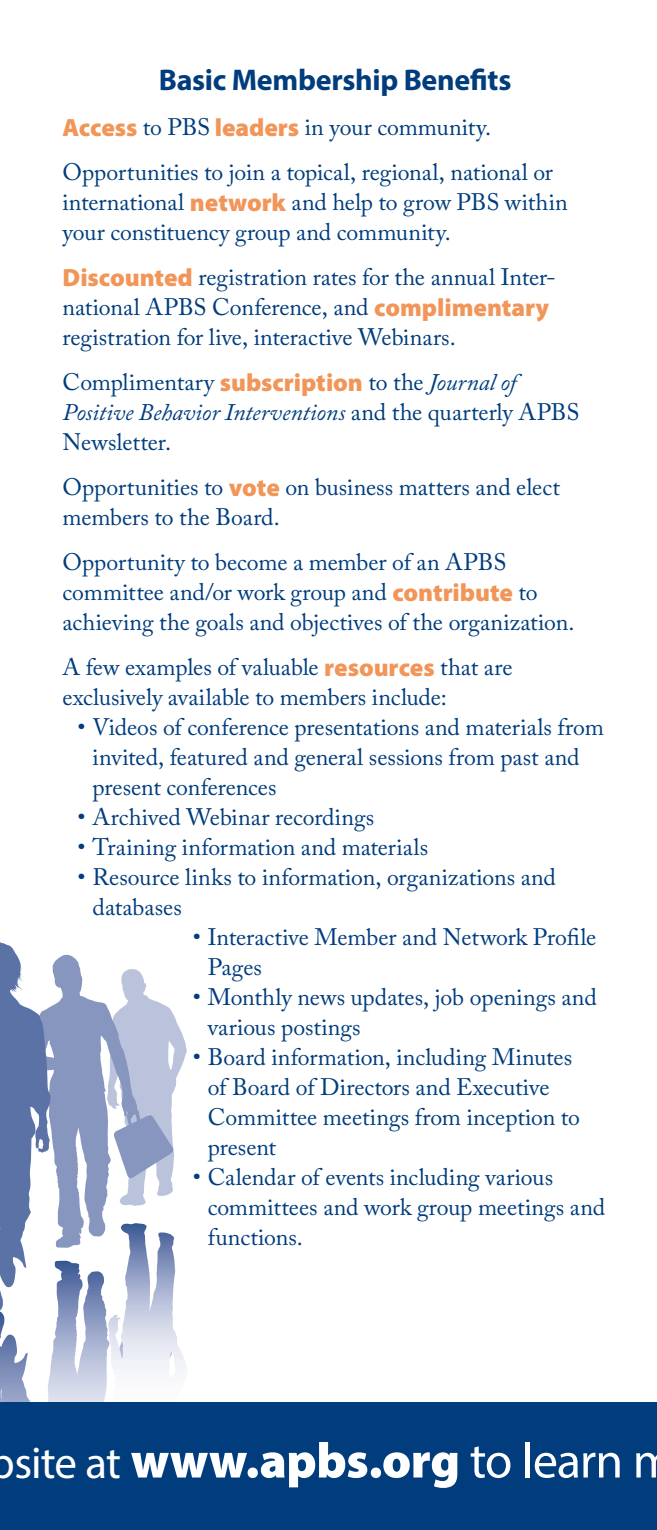
<style>
.page{position:relative;width:657px;height:1530px;background:#fff}
.page>*{position:absolute;margin:0;border:0;box-sizing:border-box;transform-origin:0 0}
.t1{font:900 50px "Myriad Pro";letter-spacing:-.01em;color:#fff}
.t2{font:700 30px "Myriad Pro";letter-spacing:-.01em;color:#013d7d}
.t3{font:23.75px/30px "Adobe Caslon Pro";letter-spacing:-.005em;color:#013d7d}
.s1{font-family:"Myriad Pro";font-weight:900;font-size:25px;color:#f19558}
.s2{font-style:italic}
.s3{font-weight:400;font-size:45px}
.s4{font-weight:400}
</style>
<div class="page">
<svg style="left:0;top:942px;width:187px;height:460px"></svg>
<div style="left:0;top:1402px;width:656px;height:128px;background:#013d7d"></div>
<p class="t2" style="left:159px;top:60px;width:354px">Basic Membership Benefits</p>
<p class="t3" style="left:62px;top:104px;width:491px;line-height:45px"><span class="s1">Access</span> to PBS <span class="s1">leaders</span> in your community.<br>Opportunities to join a topical, regional, national or</p>
<p class="t3" style="left:62px;top:187px;width:506px">international <span class="s1">network</span> and help to grow PBS within your constituency group and community.</p>
<p class="t3" style="left:62px;top:262px;width:492px"><span class="s1">Discounted</span> registration rates for the annual Inter&shy;national APBS Conference, and <span class="s1">complimentary </span>registration for live, interactive Webinars.</p>
<p class="t3" style="left:62px;top:367px;width:518px">Complimentary <span class="s1">subscription</span> to the <span class="s2">Journal of<br>Positive Behavior Interventions</span> and the quarterly APBS<br>Newsletter.</p>
<p class="t3" style="left:62px;top:472px;width:498px">Opportunities to <span class="s1">vote</span> on business matters and elect members to the Board.</p>
<p class="t3" style="left:62px;top:547px;width:513px">Opportunity to become a member of an APBS committee and/or work group and <span class="s1">contribute</span> to achieving the goals and objectives of the organization.</p>
<p class="t3" style="left:62px;top:652px;width:451px">A few examples of valuable <span class="s1">resources</span> that are exclusively available to members include:</p>
<p class="t3" style="left:92px;top:712px;width:512px;text-indent:-15px">• Videos of conference presentations and materials from invited, featured and general sessions from past and present conferences</p>
<p class="t3" style="left:77px;top:802px;width:298px">• Archived Webinar recordings</p>
<p class="t3" style="left:77px;top:832px;width:352px">• Training information and materials</p>
<p class="t3" style="left:92px;top:862px;width:464px;text-indent:-15px">• Resource links to information, organizations and databases</p>
<p class="t3" style="left:208px;top:922px;width:390px;text-indent:-15px">• Interactive Member and Network Profile<br>Pages</p>
<p class="t3" style="left:208px;top:982px;width:390px;text-indent:-15px">• Monthly news updates, job openings and various postings</p>
<p class="t3" style="left:208px;top:1042px;width:373px;text-indent:-15px">• Board information, including Minutes of Board of Directors and Executive<br>Committee meetings from inception to present</p>
<p class="t3" style="left:208px;top:1162px;width:398px;text-indent:-15px">• Calendar of events including various committees and work group meetings and functions.</p>
<h1 class="t1" style="left:-10px;top:1427px;width:685px"><span class="s3">bsite at</span> www.apbs.org <span class="s4">to learn m</span></h1>
</div>
